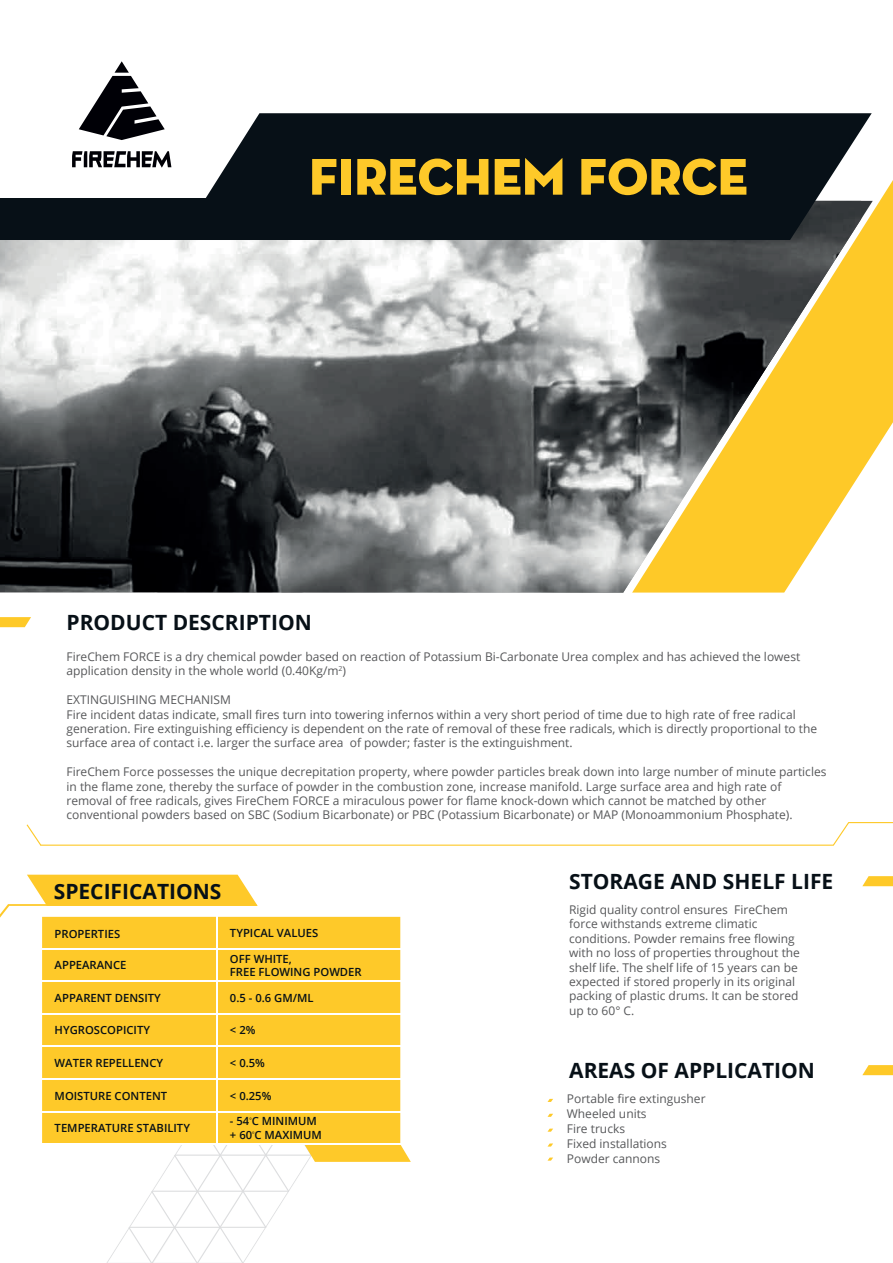
<style>
.page{position:relative;width:893px;height:1263px;background:#fff}
.page>*{position:absolute;margin:0;border:0;box-sizing:border-box;transform-origin:0 0}
.t1{font:52.5px "Neutra Disp Titling";color:#fec929}
.t2{font:700 21px "Open Sans";color:#071017}
.t3{font:12px/14.4px "Open Sans";color:#57585a}
.t4{font:600 11.25px/13.5px "Open Sans";color:#071017}
</style>
<div class="page">
<svg style="left:872px;top:180px;width:21px;height:274px;background:#fecf41"></svg>
<img style="left:0;top:240px;width:861px;height:353px">
<svg style="left:0;top:113px;width:872px;height:127px;fill:#071017"></svg>
<svg style="left:72px;top:151px;width:99px;height:17px"></svg>
<svg style="left:79px;top:61px;width:86px;height:79px"></svg>
<svg style="left:0;top:617px;width:31px;height:10px"></svg>
<svg style="left:862px;top:876px;width:31px;height:10px"></svg>
<svg style="left:862px;top:1065px;width:31px;height:10px"></svg>
<svg style="left:26px;top:822px;width:867px;height:24px"></svg>
<svg style="left:107px;top:1047px;width:304px;height:216px"></svg>
<svg style="left:0;top:875px;width:258px;height:42px"></svg>
<div style="left:42px;top:917px;width:358px;height:226px;background:#fec929"></div>
<hr style="left:42px;top:980px;width:359px;height:2px;background:#fff">
<hr style="left:42px;top:948px;width:359px;height:1px;background:#fff">
<hr style="left:42px;top:1013px;width:359px;height:1px;background:#fff">
<hr style="left:42px;top:1046px;width:359px;height:1px;background:#fff">
<hr style="left:216px;top:915px;width:2px;height:229px;background:#fff">
<hr style="left:42px;top:1078px;width:359px;height:2px;background:#fff">
<hr style="left:42px;top:1111px;width:359px;height:1px;background:#fff">
<hr style="left:42px;top:1143px;width:359px;height:2px;background:#fff">
<svg style="left:547px;top:1099px;width:6px;height:3px"></svg>
<svg style="left:547px;top:1114px;width:6px;height:3px"></svg>
<svg style="left:547px;top:1128px;width:6px;height:4px"></svg>
<svg style="left:548px;top:1143px;width:5px;height:3px"></svg>
<svg style="left:548px;top:1157px;width:5px;height:3px"></svg>
<h1 class="t1" style="left:309px;top:144px;width:440px">FIRECHEM FORCE</h1>
<h2 class="t2" style="left:66px;top:608px;width:247px">PRODUCT DESCRIPTION</h2>
<p class="t3" style="left:66px;top:649px;width:735px">FireChem FORCE is a dry chemical powder based on reaction of Potassium Bi-Carbonate Urea complex and has achieved the lowest application density in the whole world (0.40Kg/m<sup>2</sup>)</p>
<p class="t3" style="left:66px;top:692px;width:752px">EXTINGUISHING MECHANISM<br>Fire incident datas indicate, small fires turn into towering infernos within a very short period of time due to high rate of free radical generation. Fire extinguishing efficiency is dependent on the rate of removal of these free radicals, which is directly proportional to the surface area of contact i.e. larger the surface area of powder; faster is the extinguishment.</p>
<p class="t3" style="left:66px;top:764px;width:761px">FireChem Force possesses the unique decrepitation property, where powder particles break down into large number of minute particles in the flame zone, thereby the surface of powder in the combustion zone, increase manifold. Large surface area and high rate of removal of free radicals, gives FireChem FORCE a miraculous power for flame knock-down which cannot be matched by other conventional powders based on SBC (Sodium Bicarbonate) or PBC (Potassium Bicarbonate) or MAP (Monoammonium Phosphate).</p>
<h2 class="t2" style="left:54px;top:876px;width:169px">SPECIFICATIONS</h2>
<p class="t4" style="left:55px;top:927px;width:67px">PROPERTIES</p>
<p class="t4" style="left:55px;top:958px;width:73px">APPEARANCE</p>
<p class="t4" style="left:55px;top:991px;width:108px">APPARENT DENSITY</p>
<p class="t4" style="left:55px;top:1023px;width:97px">HYGROSCOPICITY</p>
<p class="t4" style="left:55px;top:1056px;width:110px">WATER REPELLENCY</p>
<p class="t4" style="left:55px;top:1088px;width:114px">MOISTURE CONTENT</p>
<p class="t4" style="left:55px;top:1120px;width:137px">TEMPERATURE STABILITY</p>
<p class="t4" style="left:230px;top:925px;width:90px">TYPICAL VALUES</p>
<p class="t4" style="left:230px;top:951px;width:133px">OFF WHITE,<br>FREE FLOWING POWDER</p>
<p class="t4" style="left:230px;top:991px;width:85px">0.5 - 0.6 GM/ML</p>
<p class="t4" style="left:230px;top:1023px;width:27px">&lt; 2%</p>
<p class="t4" style="left:230px;top:1056px;width:36px">&lt; 0.5%</p>
<p class="t4" style="left:230px;top:1088px;width:43px">&lt; 0.25%</p>
<p class="t4" style="left:230px;top:1114px;width:93px;line-height:14px">- 54<sup>º</sup>C MINIMUM + 60<sup>º</sup>C MAXIMUM</p>
<h2 class="t2" style="left:569px;top:867px;width:266px">STORAGE AND SHELF LIFE</h2>
<p class="t3" style="left:569px;top:902px;width:232px">Rigid quality control ensures FireChem force withstands extreme climatic conditions. Powder remains free flowing with no loss of properties throughout the shelf life. The shelf life of 15 years can be expected if stored properly in its original packing of plastic drums. It can be stored up to 60° C.</p>
<h2 class="t2" style="left:569px;top:1056px;width:247px">AREAS OF APPLICATION</h2>
<p class="t3" style="left:567px;top:1091px;width:140px;line-height:15px">Portable fire extingusher<br>Wheeled units<br>Fire trucks<br>Fixed installations<br>Powder cannons</p>
</div>
